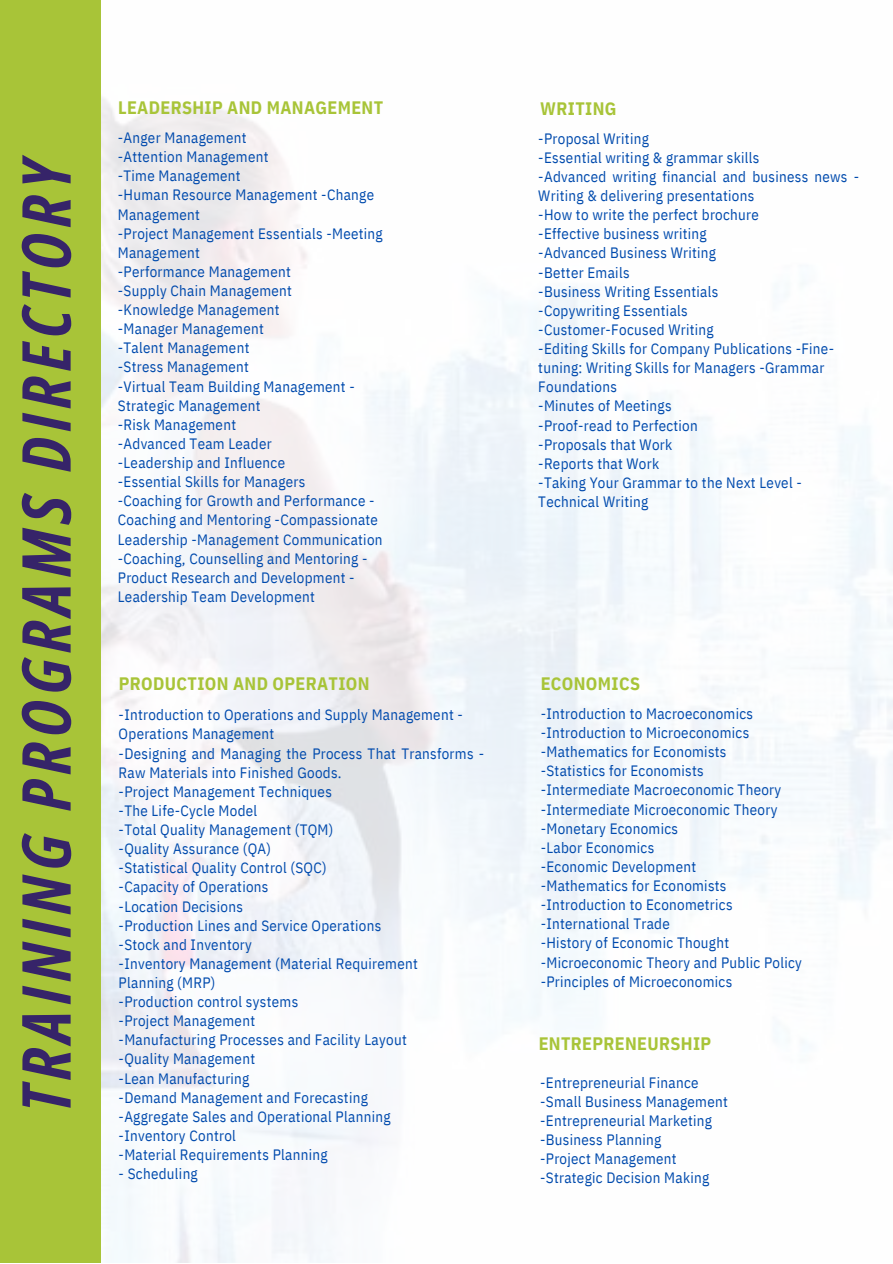
<style>
.page{position:relative;width:893px;height:1264px;background:#fff}
.page>*{position:absolute;margin:0;border:0;box-sizing:border-box;transform-origin:0 0}
.t1{font:italic 700 67.5px "Open Sans Condensed";color:#362469}
.t2{font:700 18px "IBM Plex Sans Cond";letter-spacing:.02em;color:#a8c438}
.t3{font:15px/19px "IBM Plex Sans Cond";letter-spacing:.02em;color:#004aad}
</style>
<div class="page">
<div style="left:0;top:0;width:101px;height:1262px;background:#a8c438"></div>
<p class="t1" style="left:-2px;top:1112px;width:959px;rotate:-90deg">TRAINING PROGRAMS DIRECTORY</p>
<p class="t2" style="left:118px;top:95px;width:267px">LEADERSHIP AND MANAGEMENT</p>
<p class="t2" style="left:540px;top:96px;width:78px">WRITING</p>
<p class="t3" style="left:118px;top:128px;width:130px">-Anger Management</p>
<p class="t3" style="left:118px;top:147px;width:152px">-Attention Management</p>
<p class="t3" style="left:118px;top:166px;width:124px">-Time Management</p>
<p class="t3" style="left:118px;top:185px;width:258px">-Human Resource Management -Change<br>Management</p>
<p class="t3" style="left:118px;top:223px;width:266px">-Project Management Essentials -Meeting<br>Management</p>
<p class="t3" style="left:118px;top:262px;width:174px">-Performance Management</p>
<p class="t3" style="left:118px;top:281px;width:176px">-Supply Chain Management</p>
<p class="t3" style="left:118px;top:300px;width:163px">-Knowledge Management</p>
<p class="t3" style="left:118px;top:319px;width:147px">-Manager Management</p>
<p class="t3" style="left:118px;top:338px;width:133px">-Talent Management</p>
<p class="t3" style="left:118px;top:357px;width:133px">-Stress Management</p>
<p class="t3" style="left:118px;top:376px;width:238px">-Virtual Team Building Management -<br>Strategic Management</p>
<p class="t3" style="left:118px;top:414px;width:120px">-Risk Management</p>
<p class="t3" style="left:118px;top:434px;width:155px">-Advanced Team Leader</p>
<p class="t3" style="left:118px;top:453px;width:169px">-Leadership and Influence</p>
<p class="t3" style="left:118px;top:472px;width:189px">-Essential Skills for Managers</p>
<p class="t3" style="left:118px;top:491px;width:266px">-Coaching for Growth and Performance - Coaching and Mentoring -Compassionate Leadership -Management Communication -Coaching, Counselling and Mentoring - Product Research and Development - Leadership Team Development</p>
<p class="t2" style="left:119px;top:671px;width:252px">PRODUCTION AND OPERATION</p>
<p class="t3" style="left:119px;top:705px;width:346px">-Introduction to Operations and Supply Management -<br>Operations Management</p>
<p class="t3" style="left:119px;top:743px;width:367px">-Designing and Managing the Process That Transforms -<br>Raw Materials into Finished Goods.</p>
<p class="t3" style="left:119px;top:781px;width:215px">-Project Management Techniques</p>
<p class="t3" style="left:119px;top:800px;width:140px">-The Life-Cycle Model</p>
<p class="t3" style="left:119px;top:819px;width:216px">-Total Quality Management (TQM)</p>
<p class="t3" style="left:119px;top:839px;width:154px">-Quality Assurance (QA)</p>
<p class="t3" style="left:119px;top:858px;width:209px">-Statistical Quality Control (SQC)</p>
<p class="t3" style="left:119px;top:877px;width:151px">-Capacity of Operations</p>
<p class="t3" style="left:119px;top:896px;width:126px">-Location Decisions</p>
<p class="t3" style="left:119px;top:915px;width:264px">-Production Lines and Service Operations</p>
<p class="t3" style="left:119px;top:934px;width:135px">-Stock and Inventory</p>
<p class="t3" style="left:119px;top:953px;width:301px">-Inventory Management (Material Requirement</p>
<p class="t3" style="left:119px;top:972px;width:98px">Planning (MRP)</p>
<p class="t3" style="left:119px;top:991px;width:181px">-Production control systems</p>
<p class="t3" style="left:119px;top:1011px;width:138px">-Project Management</p>
<p class="t3" style="left:119px;top:1030px;width:289px">-Manufacturing Processes and Facility Layout</p>
<p class="t3" style="left:119px;top:1049px;width:138px">-Quality Management</p>
<p class="t3" style="left:119px;top:1068px;width:132px">-Lean Manufacturing</p>
<p class="t3" style="left:119px;top:1087px;width:251px">-Demand Management and Forecasting</p>
<p class="t3" style="left:119px;top:1106px;width:273px">-Aggregate Sales and Operational Planning</p>
<p class="t3" style="left:119px;top:1125px;width:119px">-Inventory Control</p>
<p class="t3" style="left:119px;top:1144px;width:210px">-Material Requirements Planning</p>
<p class="t3" style="left:119px;top:1163px;width:81px">- Scheduling</p>
<p class="t3" style="left:538px;top:129px;width:112px">-Proposal Writing</p>
<p class="t3" style="left:538px;top:148px;width:223px">-Essential writing &amp; grammar skills</p>
<p class="t3" style="left:538px;top:167px;width:322px">-Advanced writing financial and business news -<br>Writing &amp; delivering presentations</p>
<p class="t3" style="left:538px;top:205px;width:222px">-How to write the perfect brochure</p>
<p class="t3" style="left:538px;top:224px;width:170px">-Effective business writing</p>
<p class="t3" style="left:538px;top:243px;width:179px">-Advanced Business Writing</p>
<p class="t3" style="left:538px;top:262px;width:93px">-Better Emails</p>
<p class="t3" style="left:538px;top:281px;width:181px">-Business Writing Essentials</p>
<p class="t3" style="left:538px;top:301px;width:151px">-Copywriting Essentials</p>
<p class="t3" style="left:538px;top:320px;width:177px">-Customer-Focused Writing</p>
<p class="t3" style="left:538px;top:339px;width:297px">-Editing Skills for Company Publications -Fine&shy;tuning: Writing Skills for Managers -Grammar<br>Foundations</p>
<p class="t3" style="left:538px;top:396px;width:135px">-Minutes of Meetings</p>
<p class="t3" style="left:538px;top:415px;width:161px">-Proof-read to Perfection</p>
<p class="t3" style="left:538px;top:434px;width:135px">-Proposals that Work</p>
<p class="t3" style="left:538px;top:453px;width:122px">-Reports that Work</p>
<p class="t3" style="left:538px;top:472px;width:265px">-Taking Your Grammar to the Next Level -<br>Technical Writing</p>
<p class="t2" style="left:540px;top:671px;width:101px">ECONOMICS</p>
<p class="t3" style="left:540px;top:704px;width:214px">-Introduction to Macroeconomics -Introduction to Microeconomics -Mathematics for Economists</p>
<p class="t3" style="left:540px;top:761px;width:164px">-Statistics for Economists</p>
<p class="t3" style="left:540px;top:780px;width:242px">-Intermediate Macroeconomic Theory -Intermediate Microeconomic Theory -Monetary Economics</p>
<p class="t3" style="left:540px;top:837px;width:115px">-Labor Economics</p>
<p class="t3" style="left:540px;top:856px;width:157px">-Economic Development</p>
<p class="t3" style="left:540px;top:875px;width:187px">-Mathematics for Economists</p>
<p class="t3" style="left:540px;top:895px;width:193px">-Introduction to Econometrics -International Trade</p>
<p class="t3" style="left:540px;top:933px;width:263px">-History of Economic Thought -Microeconomic Theory and Public Policy -Principles of Microeconomics</p>
<p class="t2" style="left:538px;top:1031px;width:174px">ENTREPRENEURSHIP</p>
<p class="t3" style="left:540px;top:1072px;width:189px">-Entrepreneurial Finance -Small Business Management -Entrepreneurial Marketing -Business Planning</p>
<p class="t3" style="left:540px;top:1148px;width:171px">-Project Management -Strategic Decision Making</p>
</div>
